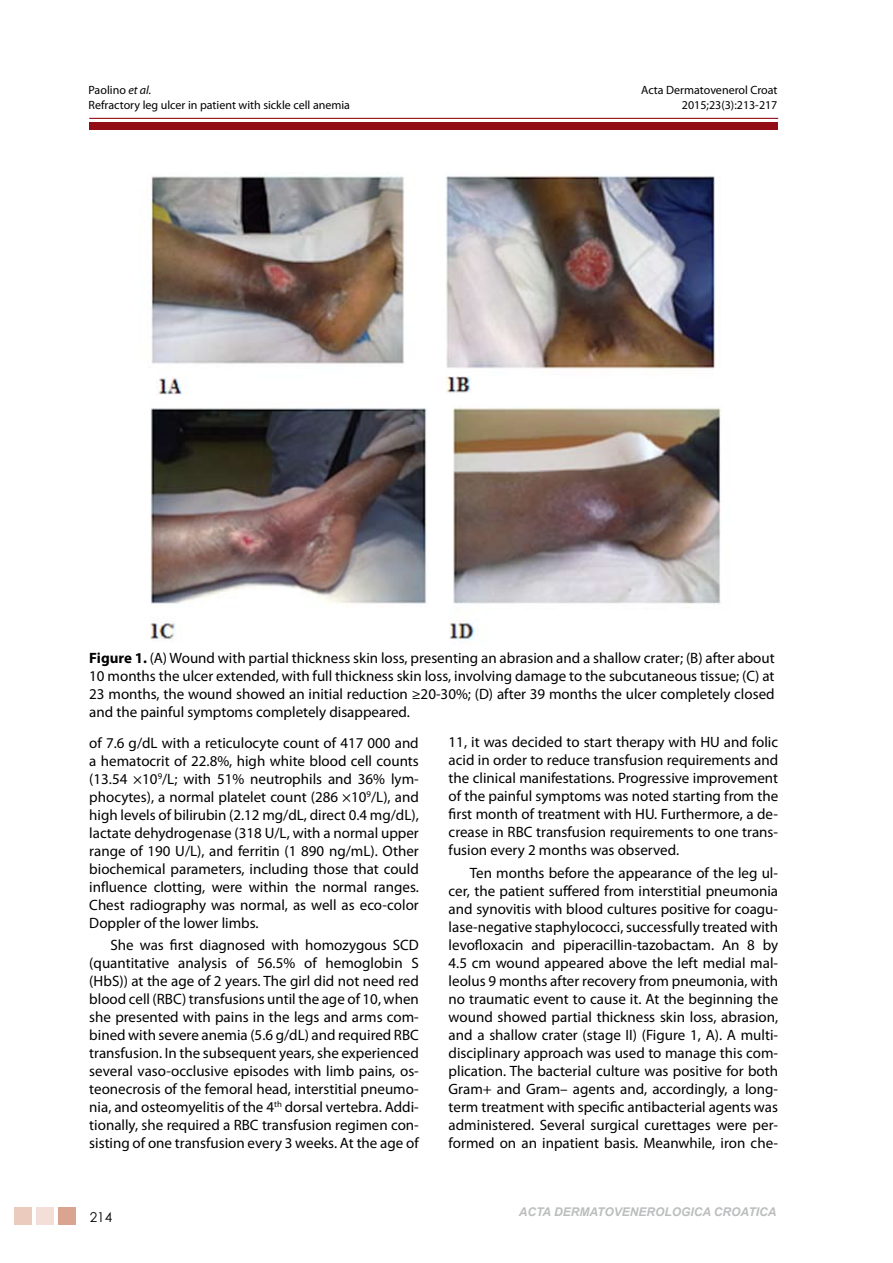
<style>
.page{position:relative;width:893px;height:1263px;background:#fff}
.page>*{position:absolute;margin:0;border:0;box-sizing:border-box;transform-origin:0 0}
.t1{font:15px/18px "Myriad Pro";color:#000;text-align:justify}
.t2{font:13.5px "Century Gothic";color:#000}
.t3{font:12px "Myriad Pro";color:#000}
.t4{font:italic 700 12px "Arial";color:#bcbdbe}
.s1{font-style:italic}
.s2{font-weight:700}
</style>
<div class="page">
<div style="left:89px;top:122px;width:689px;height:8px;background:#930d17"></div>
<hr style="left:89px;top:118px;width:689px;height:1px;background:#930d17">
<div style="left:14px;top:1207px;width:18px;height:18px;background:#eacbbe"></div>
<div style="left:36px;top:1207px;width:18px;height:18px;background:#f3dfd7"></div>
<div style="left:59px;top:1207px;width:17px;height:18px;background:#d9a591"></div>
<img style="left:449px;top:408px;width:272px;height:236px">
<img style="left:150px;top:408px;width:278px;height:234px">
<img style="left:446px;top:175px;width:269px;height:219px">
<img style="left:150px;top:176px;width:255px;height:219px">
<p class="t3" style="left:89px;top:83px;width:64px">Paolino <span class="s1">et al.</span></p>
<p class="t3" style="left:641px;top:83px;width:138px">Acta Dermatovenerol Croat</p>
<p class="t3" style="left:89px;top:97px;width:263px">Refractory leg ulcer in patient with sickle cell anemia</p>
<p class="t3" style="left:682px;top:97px;width:97px">2015;23(3):213-217</p>
<p class="t1" style="left:89px;top:649px;width:687px"><span class="s2">Figure 1.</span> (A) Wound with partial thickness skin loss, presenting an abrasion and a shallow crater; (B) after about 10 months the ulcer extended, with full thickness skin loss, involving damage to the subcutaneous tissue; (C) at 23 months, the wound showed an initial reduction ≥20-30%; (D) after 39 months the ulcer completely closed and the painful symptoms completely disappeared.</p>
<p class="t1" style="left:89px;top:733px;width:331px">of 7.6 g/dL with a reticulocyte count of 417 000 and a hematocrit of 22.8%, high white blood cell counts (13.54 ×10<sup>9</sup>/L; with 51% neutrophils and 36% lym&shy;phocytes), a normal platelet count (286 ×10<sup>9</sup>/L), and high levels of bilirubin (2.12 mg/dL, direct 0.4 mg/dL), lactate dehydrogenase (318 U/L, with a normal upper range of 190 U/L), and ferritin (1 890 ng/mL). Other biochemical parameters, including those that could influence clotting, were within the normal ranges.<br>Chest radiography was normal, as well as eco-color Doppler of the lower limbs.</p>
<p class="t1" style="left:89px;top:936px;width:331px;text-indent:21px">She was first diagnosed with homozygous SCD (quantitative analysis of 56.5% of hemoglobin S (HbS)) at the age of 2 years. The girl did not need red blood cell (RBC) transfusions until the age of 10, when she presented with pains in the legs and arms com&shy;bined with severe anemia (5.6 g/dL) and required RBC transfusion. In the subsequent years, she experienced several vaso-occlusive episodes with limb pains, os&shy;teonecrosis of the femoral head, interstitial pneumo&shy;nia, and osteomyelitis of the 4<sup>th</sup> dorsal vertebra. Addi&shy;tionally, she required a RBC transfusion regimen con&shy;sisting of one transfusion every 3 weeks. At the age of</p>
<p class="t2" style="left:90px;top:1207px;width:24px">214</p>
<p class="t1" style="left:449px;top:733px;width:331px">11, it was decided to start therapy with HU and folic acid in order to reduce transfusion requirements and the clinical manifestations. Progressive improvement of the painful symptoms was noted starting from the first month of treatment with HU. Furthermore, a de&shy;crease in RBC transfusion requirements to one trans&shy;fusion every 2 months was observed.</p>
<p class="t1" style="left:449px;top:863px;width:331px;text-indent:21px">Ten months before the appearance of the leg ul&shy;cer, the patient suffered from interstitial pneumonia and synovitis with blood cultures positive for coagu&shy;lase-negative staphylococci, successfully treated with levofloxacin and piperacillin-tazobactam. An 8 by 4.5 cm wound appeared above the left medial mal&shy;leolus 9 months after recovery from pneumonia, with no traumatic event to cause it. At the beginning the wound showed partial thickness skin loss, abrasion, and a shallow crater (stage II) (Figure 1, A). A multi&shy;disciplinary approach was used to manage this com&shy;plication. The bacterial culture was positive for both Gram+ and Gram– agents and, accordingly, a long&shy;term treatment with specific antibacterial agents was administered. Several surgical curettages were per&shy;formed on an inpatient basis. Meanwhile, iron che-</p>
<p class="t4" style="left:519px;top:1204px;width:259px">ACTA DERMATOVENEROLOGICA CROATICA</p>
</div>
